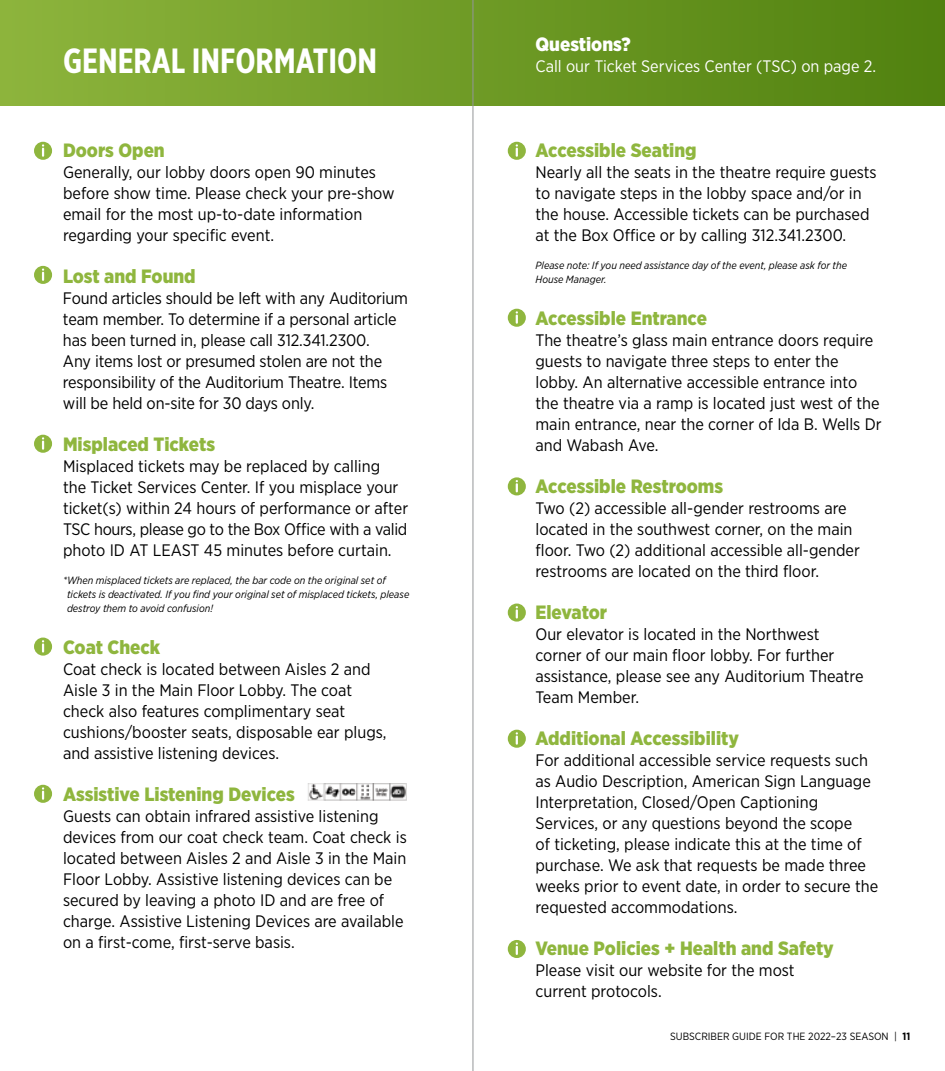
<style>
.page{position:relative;width:945px;height:1071px;background:#fff}
.page>*{position:absolute;margin:0;border:0;box-sizing:border-box;transform-origin:0 0}
.t1{font:700 35px "Gotham X Narrow";color:#fff}
.t2{font:900 19.25px "Gotham Narrow";color:#8fb63e}
.t3{font:900 19.25px "Gotham Narrow";color:#fff}
.t4{font:16.62px/21px "Gotham Narrow";color:#000}
.t5{font:16.62px "Gotham Narrow";color:#fff}
.t6{font:italic 10.5px/14px "Gotham Narrow";color:#000}
.t7{font:10.5px "Gotham Narrow";color:#000}
.s1{font-weight:700}
</style>
<div class="page">
<div style="left:0;top:0;width:945px;height:105px;background:linear-gradient(to right,#8db43d,#51810f)"></div>
<img style="left:307px;top:783px;width:99px;height:18px">
<div style="left:508px;top:142px;width:18px;height:18px;background:#8fb63e;border-radius:50%"></div>
<svg style="left:516px;top:144px;width:2px;height:13px"></svg>
<div style="left:508px;top:309px;width:18px;height:18px;background:#8fb63e;border-radius:50%"></div>
<svg style="left:516px;top:311px;width:2px;height:13px"></svg>
<div style="left:508px;top:477px;width:18px;height:18px;background:#8fb63e;border-radius:50%"></div>
<svg style="left:516px;top:480px;width:2px;height:12px"></svg>
<div style="left:508px;top:604px;width:18px;height:18px;background:#8fb63e;border-radius:50%"></div>
<svg style="left:516px;top:606px;width:2px;height:13px"></svg>
<div style="left:508px;top:730px;width:18px;height:18px;background:#8fb63e;border-radius:50%"></div>
<svg style="left:516px;top:732px;width:2px;height:13px"></svg>
<div style="left:508px;top:940px;width:18px;height:18px;background:#8fb63e;border-radius:50%"></div>
<svg style="left:516px;top:943px;width:2px;height:12px"></svg>
<div style="left:34px;top:142px;width:18px;height:18px;background:#8fb63e;border-radius:50%"></div>
<svg style="left:42px;top:144px;width:2px;height:13px"></svg>
<div style="left:34px;top:266px;width:18px;height:18px;background:#8fb63e;border-radius:50%"></div>
<svg style="left:42px;top:269px;width:2px;height:12px"></svg>
<div style="left:34px;top:435px;width:18px;height:18px;background:#8fb63e;border-radius:50%"></div>
<svg style="left:42px;top:437px;width:2px;height:13px"></svg>
<div style="left:34px;top:638px;width:18px;height:18px;background:#8fb63e;border-radius:50%"></div>
<svg style="left:42px;top:640px;width:2px;height:13px"></svg>
<div style="left:34px;top:785px;width:18px;height:18px;background:#8fb63e;border-radius:50%"></div>
<svg style="left:42px;top:787px;width:2px;height:13px"></svg>
<hr style="left:473px;top:0;width:1px;height:1071px;background:#939598">
<h1 class="t1" style="left:63px;top:39px;width:316px">GENERAL INFORMATION</h1>
<p class="t2" style="left:63px;top:138px;width:103px">Doors Open</p>
<p class="t4" style="left:63px;top:161px;width:333px">Generally, our lobby doors open 90 minutes before show time. Please check your pre-show email for the most up-to-date information regarding your specific event.</p>
<p class="t2" style="left:63px;top:264px;width:134px">Lost and Found</p>
<p class="t4" style="left:63px;top:287px;width:347px">Found articles should be left with any Auditorium team member. To determine if a personal article has been turned in, please call 312.341.2300.<br>Any items lost or presumed stolen are not the responsibility of the Auditorium Theatre. Items will be held on-site for 30 days only.</p>
<p class="t2" style="left:63px;top:432px;width:154px">Misplaced Tickets</p>
<p class="t4" style="left:63px;top:455px;width:347px">Misplaced tickets may be replaced by calling<br>the Ticket Services Center. If you misplace your ticket(s) within 24 hours of performance or after TSC hours, please go to the Box Office with a valid photo ID AT LEAST 45 minutes before curtain.</p>
<p class="t6" style="left:67px;top:573px;width:344px;text-indent:-4px">*When misplaced tickets are replaced, the bar code on the original set of tickets is deactivated. If you find your original set of misplaced tickets, please destroy them to avoid confusion!</p>
<p class="t2" style="left:63px;top:635px;width:99px">Coat Check</p>
<p class="t4" style="left:63px;top:658px;width:325px">Coat check is located between Aisles 2 and Aisle 3 in the Main Floor Lobby. The coat check also features complimentary seat cushions/booster seats, disposable ear plugs, and assistive listening devices.</p>
<p class="t2" style="left:63px;top:782px;width:233px">Assistive Listening Devices</p>
<p class="t4" style="left:63px;top:805px;width:345px">Guests can obtain infrared assistive listening devices from our coat check team. Coat check is located between Aisles 2 and Aisle 3 in the Main Floor Lobby. Assistive listening devices can be secured by leaving a photo ID and are free of charge. Assistive Listening Devices are available on a first-come, first-serve basis.</p>
<p class="t3" style="left:536px;top:32px;width:97px">Questions?</p>
<p class="t5" style="left:536px;top:56px;width:342px">Call our Ticket Services Center (TSC) on page 2.</p>
<p class="t2" style="left:536px;top:138px;width:163px">Accessible Seating</p>
<p class="t4" style="left:536px;top:161px;width:343px">Nearly all the seats in the theatre require guests to navigate steps in the lobby space and/or in the house. Accessible tickets can be purchased at the Box Office or by calling 312.341.2300.</p>
<p class="t6" style="left:536px;top:258px;width:313px">Please note: If you need assistance day of the event, please ask for the<br>House Manager.</p>
<p class="t2" style="left:536px;top:306px;width:173px">Accessible Entrance</p>
<p class="t4" style="left:536px;top:329px;width:348px">The theatre’s glass main entrance doors require guests to navigate three steps to enter the lobby. An alternative accessible entrance into the theatre via a ramp is located just west of the main entrance, near the corner of Ida B. Wells Dr and Wabash Ave.</p>
<p class="t2" style="left:536px;top:474px;width:189px">Accessible Restrooms</p>
<p class="t4" style="left:536px;top:497px;width:326px">Two (2) accessible all-gender restrooms are located in the southwest corner, on the main floor. Two (2) additional accessible all-gender restrooms are located on the third floor.</p>
<p class="t2" style="left:536px;top:600px;width:73px">Elevator</p>
<p class="t4" style="left:536px;top:623px;width:330px">Our elevator is located in the Northwest corner of our main floor lobby. For further assistance, please see any Auditorium Theatre Team Member.</p>
<p class="t2" style="left:536px;top:726px;width:205px">Additional Accessibility</p>
<p class="t4" style="left:536px;top:749px;width:344px">For additional accessible service requests such as Audio Description, American Sign Language Interpretation, Closed/Open Captioning Services, or any questions beyond the scope<br>of ticketing, please indicate this at the time of purchase. We ask that requests be made three weeks prior to event date, in order to secure the requested accommodations.</p>
<p class="t2" style="left:536px;top:936px;width:300px">Venue Policies + Health and Safety</p>
<p class="t4" style="left:536px;top:959px;width:261px">Please visit our website for the most current protocols.</p>
<p class="t7" style="left:670px;top:1030px;width:242px">SUBSCRIBER GUIDE FOR THE 2022–23 SEASON | <span class="s1">11</span></p>
</div>
